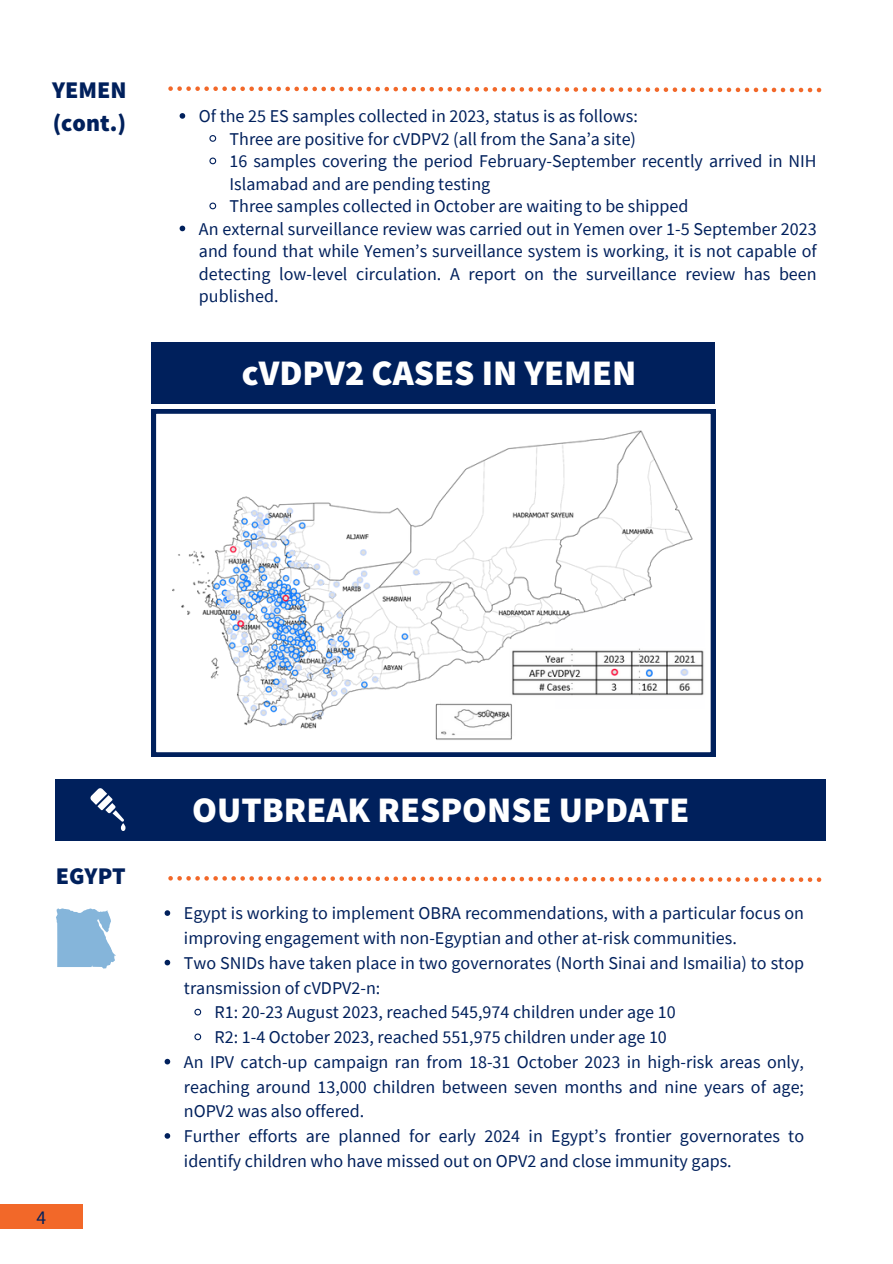
<style>
.page{position:relative;width:893px;height:1264px;background:#fff}
.page>*{position:absolute;margin:0;border:0;box-sizing:border-box;transform-origin:0 0}
.t1{font:900 36px "Source Sans Pro";color:#fff}
.t2{font:900 30.6px "Source Sans Pro";color:#fefeff}
.t3{font:900 24px/32.7px "Source Sans Pro";color:#00205c}
.t4{font:19.5px "Source Sans Pro";color:#00205c}
.t5{font:18px/24.8px "Source Sans Pro";color:#00205c}
</style>
<div class="page">
<div style="left:0;top:1204px;width:83px;height:24px;background:#f26829"></div>
<svg style="left:179px;top:113px;width:6px;height:6px"></svg>
<svg style="left:209px;top:135px;width:8px;height:7px"></svg>
<svg style="left:209px;top:157px;width:8px;height:8px"></svg>
<svg style="left:209px;top:202px;width:8px;height:8px"></svg>
<svg style="left:179px;top:226px;width:6px;height:5px"></svg>
<svg style="left:152px;top:409px;width:563px;height:347px"></svg>
<div style="left:152px;top:342px;width:563px;height:61px;background:#00205c"></div>
<div style="left:56px;top:779px;width:770px;height:61px;background:#00205c"></div>
<svg style="left:90px;top:788px;width:35px;height:43px"></svg>
<svg style="left:56px;top:908px;width:59px;height:60px;background:#99c1e0"></svg>
<svg style="left:168px;top:86px;width:653px;height:6px"></svg>
<svg style="left:168px;top:876px;width:653px;height:6px"></svg>
<img style="left:172px;top:409px;width:532px;height:348px">
<img style="left:510px;top:647px;width:195px;height:51px">
<svg style="left:164px;top:910px;width:6px;height:5px"></svg>
<svg style="left:164px;top:959px;width:6px;height:6px"></svg>
<svg style="left:194px;top:1008px;width:8px;height:8px"></svg>
<svg style="left:194px;top:1033px;width:8px;height:8px"></svg>
<svg style="left:164px;top:1058px;width:6px;height:6px"></svg>
<svg style="left:164px;top:1133px;width:6px;height:5px"></svg>
<h2 class="t3" style="left:52px;top:73px;width:76px">YEMEN (cont.)</h2>
<p class="t5" style="left:199px;top:103px;width:440px">Of the 25 ES samples collected in 2023, status is as follows:</p>
<p class="t5" style="left:229px;top:126px;width:408px">Three are positive for cVDPV2 (all from the Sana’a site)</p>
<p class="t5" style="left:229px;top:149px;width:588px;line-height:22.5px">16 samples covering the period February-September recently arrived in NIH<br>Islamabad and are pending testing</p>
<p class="t5" style="left:229px;top:193px;width:460px">Three samples collected in October are waiting to be shipped</p>
<p class="t5" style="left:199px;top:217px;width:619px;line-height:22.5px;text-align:justify">An external surveillance review was carried out in Yemen over 1-5 September 2023 and found that while Yemen’s surveillance system is working, it is not capable of detecting low-level circulation. A report on the surveillance review has been published.</p>
<p class="t1" style="left:242px;top:349px;width:396px">cVDPV2 CASES IN YEMEN</p>
<h5 class="t2" style="left:284px;top:361px;width:341px">CVDPV2 CASES IN YEMEN</h5>
<h4 class="t3" style="left:56px;top:859px;width:72px">EGYPT</h4>
<p class="t4" style="left:36px;top:1204px;width:11px">4</p>
<h1 class="t1" style="left:192px;top:786px;width:499px">OUTBREAK RESPONSE UPDATE</h1>
<p class="t5" style="left:184px;top:900px;width:621px">Egypt is working to implement OBRA recommendations, with a particular focus on improving engagement with non-Egyptian and other at-risk communities.</p>
<p class="t5" style="left:184px;top:950px;width:621px">Two SNIDs have taken place in two governorates (North Sinai and Ismailia) to stop transmission of cVDPV2-n:</p>
<p class="t5" style="left:214px;top:999px;width:462px">R1: 20-23 August 2023, reached 545,974 children under age 10</p>
<p class="t5" style="left:214px;top:1024px;width:454px">R2: 1-4 October 2023, reached 551,975 children under age 10</p>
<p class="t5" style="left:184px;top:1049px;width:621px;text-align:justify">An IPV catch-up campaign ran from 18-31 October 2023 in high-risk areas only, reaching around 13,000 children between seven months and nine years of age; nOPV2 was also offered.</p>
<p class="t5" style="left:184px;top:1123px;width:621px">Further efforts are planned for early 2024 in Egypt’s frontier governorates to identify children who have missed out on OPV2 and close immunity gaps.</p>
</div>
